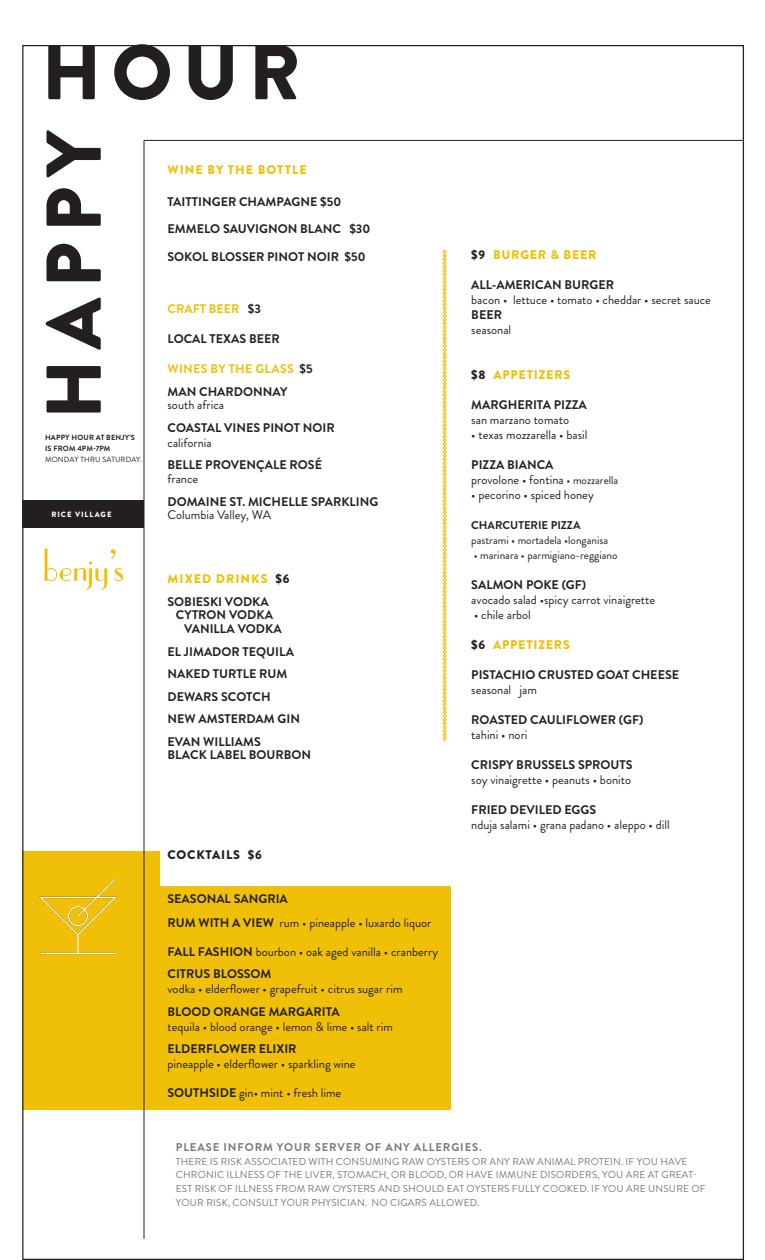
<style>
.page{position:relative;width:765px;height:1260px;background:#fff}
.page>*{position:absolute;margin:0;border:0;box-sizing:border-box;transform-origin:0 0}
.t1{font:900 77.5px "Brandon Grotesque";letter-spacing:.13em;color:#231f20}
.Gotham_8_10{font:12.5px "Brandon Grotesque";color:#231f20}
.Gotham_8_10-2{font:700 12.5px "Brandon Grotesque";color:#231f20}
.SpaceB{font:700 12.5px "Brandon Grotesque";color:#231f20}
.Gotham_8_10-3{font:900 12.5px "Brandon Grotesque";letter-spacing:.06em;color:#f0c008}
.wine_category{font:700 12.5px "Brandon Grotesque";letter-spacing:.02em;color:#f0c008}
.wine_category-2{font:900 12.5px "Brandon Grotesque";letter-spacing:.08em;color:#f0c008}
.wine_category-3{font:700 12.5px "Brandon Grotesque";color:#231f20}
.WineName{font:700 12.5px "Brandon Grotesque";color:#231f20}
.Gotham_8_10-4{font:900 12.5px "Brandon Grotesque";letter-spacing:.08em;color:#f0c008}
.wine_category-4{font:700 12.5px "Brandon Grotesque";color:#f0c008}
.Gotham_8_10-5{font:900 12.5px "Brandon Grotesque";letter-spacing:.06em;color:#231f20}
.Gotham_8_10-6{font:11.25px "Brandon Grotesque";color:#231f20}
.Gotham_8_10-7{font:700 11.25px "Brandon Grotesque";letter-spacing:.08em;color:#76787b}
.Gotham_8_10-8{font:700 11.25px "Brandon Grotesque";color:#231f20}
.Gotham_8_10-9{font:10px/13.8px "Brandon Grotesque";letter-spacing:.02em;color:#76787b}
.t2{font:900 7.62px "Brandon Grotesque";letter-spacing:.13em;color:#fff}
.Gotham_8_10-10{font:700 7.5px "Brandon Grotesque";letter-spacing:.02em;color:#231f20}
.Gotham_8_10-11{font:7.5px "Brandon Grotesque";letter-spacing:.02em;color:#231f20}
.s1{color:#231f20}
.s2{font-weight:700}
.s3{font-size:11.25px}
</style>
<div class="page">
<div style="left:22px;top:851px;width:429px;height:259px;background:#f0c008"></div>
<svg style="left:44px;top:549px;width:79px;height:41px"></svg>
<div style="left:22px;top:500px;width:122px;height:28px;background:#231f20"></div>
<hr style="left:144px;top:140px;width:1px;height:1099px;background:#231f20">
<hr style="left:144px;top:140px;width:599px;height:1px;background:#231f20">
<svg style="left:443px;top:250px;width:4px;height:491px;background:#f5da6f"></svg>
<img style="left:40px;top:878px;width:77px;height:77px">
<div style="left:160px;top:836px;width:299px;height:49px;background:#fff"></div>
<p class="t1" style="left:42px;top:18px;width:261px">HOUR</p>
<p class="t1" style="left:19px;top:419px;width:292px;rotate:-90deg">HAPPY</p>
<p class="Gotham_8_10-10" style="left:45px;top:432px;width:91px">HAPPY HOUR AT BENJY’S</p>
<p class="Gotham_8_10-10" style="left:45px;top:443px;width:67px">IS FROM 4PM-7PM</p>
<p class="Gotham_8_10-11" style="left:45px;top:455px;width:98px">MONDAY THRU SATURDAY.</p>
<p class="t2" style="left:51px;top:509px;width:62px">RICE VILLAGE</p>
<p class="wine_category-2" style="left:168px;top:161px;width:141px">WINE BY THE BOTTLE</p>
<p class="SpaceB" style="left:168px;top:193px;width:175px">TAITTINGER CHAMPAGNE $50</p>
<p class="SpaceB" style="left:168px;top:220px;width:204px">EMMELO SAUVIGNON BLANC $30</p>
<p class="SpaceB" style="left:168px;top:248px;width:200px">SOKOL BLOSSER PINOT NOIR $50</p>
<p class="wine_category-4" style="left:168px;top:300px;width:95px">CRAFT BEER <span class="s1">$3</span></p>
<p class="wine_category-3" style="left:168px;top:330px;width:114px">LOCAL TEXAS BEER</p>
<p class="wine_category" style="left:168px;top:360px;width:147px">WINES BY THE GLASS <span class="s1">$5</span></p>
<p class="WineName" style="left:168px;top:383px;width:121px">MAN CHARDONNAY</p>
<p class="Gotham_8_10" style="left:168px;top:396px;width:58px">south africa</p>
<p class="Gotham_8_10-2" style="left:168px;top:419px;width:169px">COASTAL VINES PINOT NOIR</p>
<p class="Gotham_8_10" style="left:168px;top:434px;width:46px">california</p>
<p class="Gotham_8_10-2" style="left:168px;top:456px;width:156px">BELLE PROVENÇALE ROSÉ</p>
<p class="Gotham_8_10" style="left:168px;top:470px;width:32px">france</p>
<p class="Gotham_8_10-2" style="left:168px;top:493px;width:212px">DOMAINE ST. MICHELLE SPARKLING</p>
<p class="Gotham_8_10" style="left:168px;top:506px;width:105px">Columbia Valley, WA</p>
<p class="Gotham_8_10-4" style="left:168px;top:570px;width:123px">MIXED DRINKS <span class="s1">$6</span></p>
<p class="Gotham_8_10-2" style="left:168px;top:593px;width:103px">SOBIESKI VODKA</p>
<p class="Gotham_8_10-2" style="left:176px;top:606px;width:99px">CYTRON VODKA</p>
<p class="Gotham_8_10-2" style="left:184px;top:620px;width:99px">VANILLA VODKA</p>
<p class="Gotham_8_10-2" style="left:168px;top:643px;width:128px">EL JIMADOR TEQUILA</p>
<p class="Gotham_8_10-2" style="left:168px;top:665px;width:121px">NAKED TURTLE RUM</p>
<p class="Gotham_8_10-2" style="left:168px;top:688px;width:105px">DEWARS SCOTCH</p>
<p class="Gotham_8_10-2" style="left:168px;top:710px;width:134px">NEW AMSTERDAM GIN</p>
<p class="Gotham_8_10-2" style="left:168px;top:733px;width:95px">EVAN WILLIAMS</p>
<p class="Gotham_8_10-2" style="left:168px;top:746px;width:145px">BLACK LABEL BOURBON</p>
<p class="Gotham_8_10-5" style="left:168px;top:846px;width:96px">COCKTAILS $6</p>
<p class="Gotham_8_10-2" style="left:168px;top:890px;width:122px">SEASONAL SANGRIA</p>
<p class="Gotham_8_10" style="left:168px;top:914px;width:265px"><span class="s2">RUM WITH A VIEW</span> rum • pineapple • luxardo liquor</p>
<p class="Gotham_8_10" style="left:168px;top:943px;width:272px"><span class="s2">FALL FASHION</span> bourbon • oak aged vanilla • cranberry</p>
<p class="Gotham_8_10-2" style="left:168px;top:965px;width:105px">CITRUS BLOSSOM</p>
<p class="Gotham_8_10" style="left:168px;top:980px;width:237px">vodka • elderflower • grapefruit • citrus sugar rim</p>
<p class="Gotham_8_10-2" style="left:168px;top:1003px;width:174px">BLOOD ORANGE MARGARITA</p>
<p class="Gotham_8_10" style="left:168px;top:1018px;width:227px">tequila • blood orange • lemon &amp; lime • salt rim</p>
<p class="Gotham_8_10-2" style="left:168px;top:1040px;width:131px">ELDERFLOWER ELIXIR</p>
<p class="Gotham_8_10" style="left:168px;top:1055px;width:190px">pineapple • elderflower • sparkling wine</p>
<p class="Gotham_8_10" style="left:168px;top:1084px;width:175px"><span class="s2">SOUTHSIDE</span> gin• mint • fresh lime</p>
<p class="Gotham_8_10-3" style="left:471px;top:245px;width:127px"><span class="s1">$9</span> BURGER &amp; BEER</p>
<p class="Gotham_8_10-2" style="left:471px;top:275px;width:144px">ALL-AMERICAN BURGER</p>
<p class="Gotham_8_10" style="left:471px;top:291px;width:241px">bacon • lettuce • tomato • cheddar • secret sauce</p>
<p class="Gotham_8_10-2" style="left:471px;top:305px;width:32px">BEER</p>
<p class="Gotham_8_10" style="left:471px;top:321px;width:41px">seasonal</p>
<p class="Gotham_8_10-3" style="left:471px;top:365px;width:101px"><span class="s1">$8</span> APPETIZERS</p>
<p class="Gotham_8_10-2" style="left:471px;top:395px;width:117px">MARGHERITA PIZZA</p>
<p class="Gotham_8_10" style="left:471px;top:411px;width:99px">san marzano tomato</p>
<p class="Gotham_8_10" style="left:471px;top:426px;width:118px">• texas mozzarella • basil</p>
<p class="Gotham_8_10-2" style="left:471px;top:455px;width:84px">PIZZA BIANCA</p>
<p class="Gotham_8_10" style="left:471px;top:471px;width:149px">provolone • fontina <span class="s3">• mozzarella</span></p>
<p class="Gotham_8_10" style="left:471px;top:486px;width:124px">• pecorino • spiced honey</p>
<p class="Gotham_8_10-8" style="left:471px;top:517px;width:111px">CHARCUTERIE PIZZA</p>
<p class="Gotham_8_10-6" style="left:471px;top:532px;width:138px">pastrami • mortadela •longanisa</p>
<p class="Gotham_8_10-6" style="left:474px;top:547px;width:145px">• marinara • parmigiano-reggiano</p>
<p class="Gotham_8_10-2" style="left:471px;top:575px;width:116px">SALMON POKE (GF)</p>
<p class="Gotham_8_10" style="left:471px;top:591px;width:185px">avocado salad •spicy carrot vinaigrette</p>
<p class="Gotham_8_10" style="left:474px;top:606px;width:58px">• chile arbol</p>
<p class="Gotham_8_10-3" style="left:471px;top:635px;width:100px"><span class="s1">$6</span> APPETIZERS</p>
<p class="Gotham_8_10-2" style="left:471px;top:665px;width:209px">PISTACHIO CRUSTED GOAT CHEESE</p>
<p class="Gotham_8_10" style="left:471px;top:681px;width:67px">seasonal jam</p>
<p class="Gotham_8_10-2" style="left:471px;top:710px;width:174px">ROASTED CAULIFLOWER (GF)</p>
<p class="Gotham_8_10" style="left:471px;top:726px;width:58px">tahini • nori</p>
<p class="Gotham_8_10-2" style="left:471px;top:755px;width:163px">CRISPY BRUSSELS SPROUTS</p>
<p class="Gotham_8_10" style="left:471px;top:771px;width:161px">soy vinaigrette • peanuts • bonito</p>
<p class="Gotham_8_10-2" style="left:471px;top:800px;width:126px">FRIED DEVILED EGGS</p>
<p class="Gotham_8_10" style="left:471px;top:816px;width:200px">nduja salami • grana padano • aleppo • dill</p>
<p class="Gotham_8_10-7" style="left:176px;top:1139px;width:307px">PLEASE INFORM YOUR SERVER OF ANY ALLERGIES.</p>
<p class="Gotham_8_10-9" style="left:176px;top:1154px;width:531px">THERE IS RISK ASSOCIATED WITH CONSUMING RAW OYSTERS OR ANY RAW ANIMAL PROTEIN. IF YOU HAVE CHRONIC ILLNESS OF THE LIVER, STOMACH, OR BLOOD, OR HAVE IMMUNE DISORDERS, YOU ARE AT GREAT-EST RISK OF ILLNESS FROM RAW OYSTERS AND SHOULD EAT OYSTERS FULLY COOKED. IF YOU ARE UNSURE OF YOUR RISK, CONSULT YOUR PHYSICIAN. NO CIGARS ALLOWED.</p>
</div>
